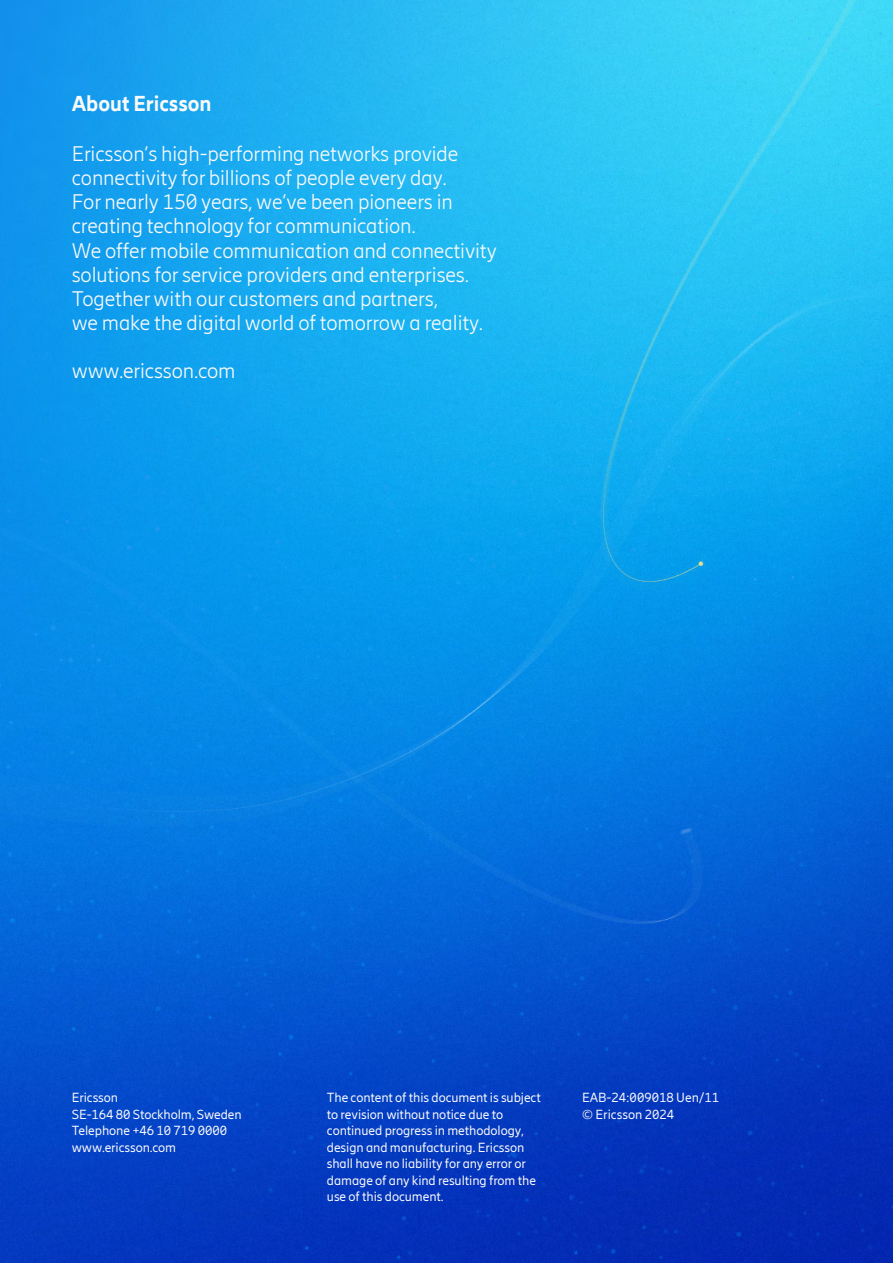
<style>
.page{position:relative;width:893px;height:1263px;background:#fff}
.page>*{position:absolute;margin:0;border:0;box-sizing:border-box;transform-origin:0 0}
.t1{font:300 21px/24.2px "Ericsson Hilda";letter-spacing:-.005em;color:#fafafa}
.t2{font:800 21px "Ericsson Hilda";letter-spacing:-.005em;color:#fafafa}
.t3{font:13.2px/16.5px "Ericsson Hilda";letter-spacing:-.005em;color:#fafafa}
</style>
<div class="page">
<img style="left:0;top:0;width:893px;height:1263px">
<p class="t2" style="left:72px;top:91px;width:141px">About Ericsson</p>
<p class="t1" style="left:72px;top:142px;width:427px">Ericsson’s high-performing networks provide connectivity for billions of people every day.<br>For nearly 150 years, we’ve been pioneers in creating technology for communication.<br>We offer mobile communication and connectivity solutions for service providers and enterprises.<br>Together with our customers and partners,<br>we make the digital world of tomorrow a reality.</p>
<p class="t1" style="left:72px;top:359px;width:165px">www.ericsson.com</p>
<p class="t3" style="left:72px;top:1089px;width:171px">Ericsson<br>SE-164 80 Stockholm, Sweden<br>Telephone +46 10 719 0000 www.ericsson.com</p>
<p class="t3" style="left:327px;top:1089px;width:215px">The content of this document is subject to revision without notice due to continued progress in methodology, design and manufacturing. Ericsson shall have no liability for any error or damage of any kind resulting from the use of this document.</p>
<p class="t3" style="left:582px;top:1089px;width:139px">EAB-24:009018 Uen/11 © Ericsson 2024</p>
</div>
